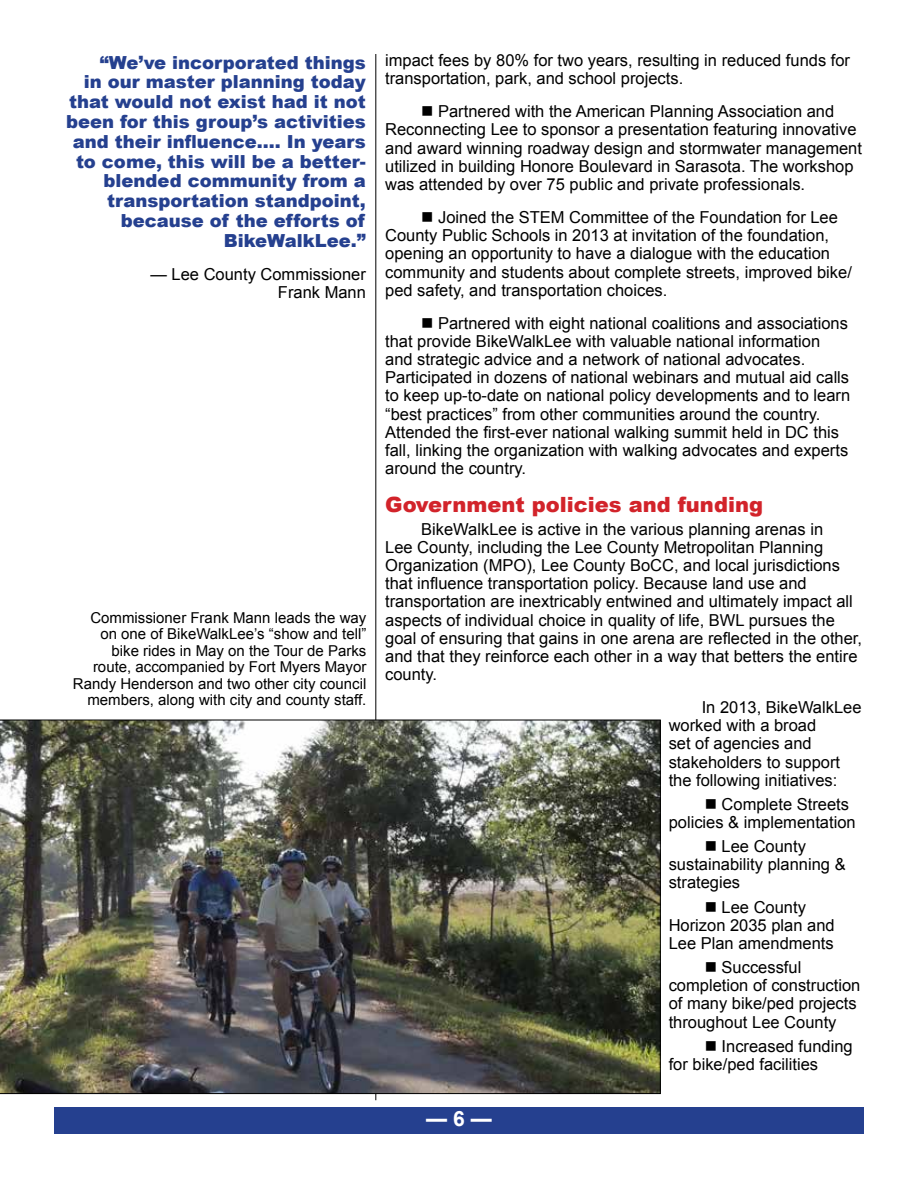
<style>
.page{position:relative;width:918px;height:1188px;background:#fff}
.page>*{position:absolute;margin:0;border:0;box-sizing:border-box;transform-origin:0 0}
.t1{font:900 21px "Arial";color:#d2232a}
.t2{font:700 21px "Arial";color:#fff}
.t3{font:900 18px/19.8px "Arial";color:#25408f;text-align:right}
.t4{font:16.5px/18.1px "Arial";color:#000}
.t5{font:15px/16.5px "Arial";color:#000;text-align:right}
</style>
<div class="page">
<div style="left:54px;top:1107px;width:810px;height:27px;background:#25408f"></div>
<hr style="left:375px;top:54px;width:1px;height:1046px;background:#000">
<img style="left:0;top:720px;width:661px;height:374px">
<p class="t3" style="left:66px;top:52px;width:301px">“We’ve incorporated things<br>in our master planning today that would not exist had it not been for this group’s activities and their influence.... In years to come, this will be a better&shy;blended community from a transportation standpoint, because of the efforts of<br>BikeWalkLee.”</p>
<p class="t4" style="left:150px;top:265px;width:217px;text-align:right">— Lee County Commissioner<br>Frank Mann</p>
<p class="t5" style="left:73px;top:610px;width:295px">Commissioner Frank Mann leads the way on one of BikeWalkLee’s “show and tell” bike rides in May on the Tour de Parks route, accompanied by Fort Myers Mayor Randy Henderson and two other city council members, along with city and county staff.</p>
<p class="t4" style="left:385px;top:51px;width:466px">impact fees by 80% for two years, resulting in reduced funds for transportation, park, and school projects.</p>
<p class="t4" style="left:385px;top:103px;width:478px;text-indent:36px">■ Partnered with the American Planning Association and Reconnecting Lee to sponsor a presentation featuring innovative and award winning roadway design and stormwater management utilized in building Honore Boulevard in Sarasota. The workshop was attended by over 75 public and private professionals.</p>
<p class="t4" style="left:385px;top:208px;width:468px;text-indent:36px">■ Joined the STEM Committee of the Foundation for Lee County Public Schools in 2013 at invitation of the foundation, opening an opportunity to have a dialogue with the education community and students about complete streets, improved bike/ ped safety, and transportation choices.</p>
<p class="t4" style="left:385px;top:314px;width:467px;text-indent:36px">■ Partnered with eight national coalitions and associations that provide BikeWalkLee with valuable national information and strategic advice and a network of national advocates.<br>Participated in dozens of national webinars and mutual aid calls to keep up-to-date on national policy developments and to learn “best practices” from other communities around the country.<br>Attended the first-ever national walking summit held in DC this fall, linking the organization with walking advocates and experts around the country.</p>
<p class="t1" style="left:385px;top:489px;width:379px">Government policies and funding</p>
<p class="t4" style="left:385px;top:520px;width:478px;text-indent:36px">BikeWalkLee is active in the various planning arenas in<br>Lee County, including the Lee County Metropolitan Planning Organization (MPO), Lee County BoCC, and local jurisdictions that influence transportation policy. Because land use and transportation are inextricably entwined and ultimately impact all aspects of individual choice in quality of life, BWL pursues the goal of ensuring that gains in one arena are reflected in the other, and that they reinforce each other in a way that betters the entire county.</p>
<p class="t4" style="left:669px;top:698px;width:194px;text-indent:33px">In 2013, BikeWalkLee worked with a broad<br>set of agencies and stakeholders to support the following initiatives:</p>
<p class="t4" style="left:669px;top:795px;width:189px;text-indent:36px">■ Complete Streets policies &amp; implementation</p>
<p class="t4" style="left:669px;top:837px;width:178px;text-indent:36px">■ Lee County sustainability planning &amp; strategies</p>
<p class="t4" style="left:669px;top:898px;width:168px;text-align:center">■ Lee County<br>Horizon 2035 plan and<br>Lee Plan amendments</p>
<p class="t4" style="left:669px;top:958px;width:193px;text-indent:36px">■ Successful completion of construction of many bike/ped projects throughout Lee County</p>
<p class="t4" style="left:669px;top:1037px;width:186px;text-indent:36px">■ Increased funding for bike/ped facilities</p>
<p class="t2" style="left:426px;top:1105px;width:67px">— 6 —</p>
</div>
